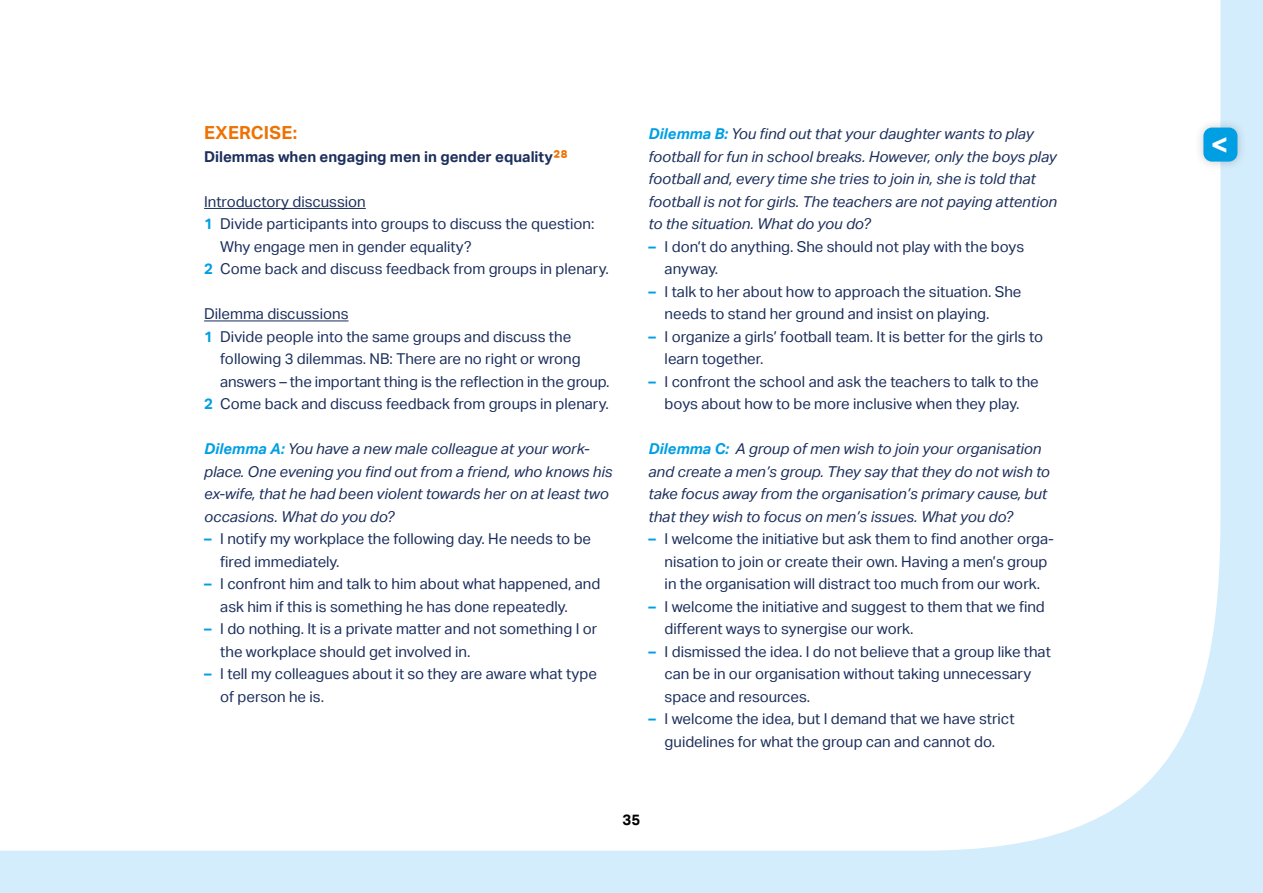
<style>
.page{position:relative;width:1263px;height:893px;background:#d4edfc}
.page>*{position:absolute;margin:0;border:0;box-sizing:border-box;transform-origin:0 0}
.t1{font:700 30px "Aktiv Grotesk";color:#fff}
.t2{font:700 18px "Aktiv Grotesk";letter-spacing:.015em;color:#ee7203}
.t3{font:15px/22.5px "Aktiv Grotesk";color:#1c2f5c}
.t4{font:italic 15px/22.5px "Aktiv Grotesk";color:#1c2f5c}
.t5{font:700 15px "Aktiv Grotesk";color:#1c2f5c}
.t6{font:700 15px "Aktiv Grotesk";color:#000}
.s1{font-size:18px;color:#ee7203}
.s2{font-weight:700;color:#009fe3}
</style>
<div class="page">
<div style="left:0;top:0;width:1220px;height:851px;background:#fff"></div>
<div style="left:1194px;top:118px;width:53px;height:53px;background:#000;opacity:.2"></div>
<div style="left:1203px;top:128px;width:34px;height:34px;background:#009fe3;border-radius:9px"></div>
<hr style="left:204px;top:208px;width:162px;height:1px;background:#1c2f5c">
<hr style="left:204px;top:320px;width:144px;height:1px;background:#1c2f5c">
<p class="t2" style="left:204px;top:123px;width:94px">EXERCISE:</p>
<p class="t5" style="left:204px;top:148px;width:365px">Dilemmas when engaging men in gender equality<span class="s1">28</span></p>
<p class="t3" style="left:204px;top:191px;width:163px">Introductory discussion</p>
<p class="t3" style="left:204px;top:213px;width:392px"><span class="s2">1</span> Divide participants into groups to discuss the question:</p>
<p class="t3" style="left:220px;top:236px;width:253px">Why engage men in gender equality?</p>
<p class="t3" style="left:204px;top:258px;width:406px"><span class="s2">2</span> Come back and discuss feedback from groups in plenary.</p>
<p class="t3" style="left:204px;top:303px;width:146px">Dilemma discussions</p>
<p class="t3" style="left:204px;top:326px;width:369px"><span class="s2">1</span> Divide people into the same groups and discuss the</p>
<p class="t3" style="left:220px;top:348px;width:362px">following 3 dilemmas. NB: There are no right or wrong</p>
<p class="t3" style="left:220px;top:371px;width:391px">answers – the important thing is the reflection in the group.</p>
<p class="t3" style="left:204px;top:393px;width:406px"><span class="s2">2</span> Come back and discuss feedback from groups in plenary.</p>
<p class="t4" style="left:204px;top:438px;width:410px"><span class="s2">Dilemma A:</span> You have a new male colleague at your work&shy;place. One evening you find out from a friend, who knows his ex-wife, that he had been violent towards her on at least two occasions. What do you do?</p>
<p class="t3" style="left:220px;top:528px;width:372px;text-indent:-16px"><span class="s2">–</span> I notify my workplace the following day. He needs to be fired immediately.</p>
<p class="t3" style="left:220px;top:573px;width:382px;text-indent:-16px"><span class="s2">–</span> I confront him and talk to him about what happened, and ask him if this is something he has done repeatedly.</p>
<p class="t3" style="left:220px;top:618px;width:378px;text-indent:-16px"><span class="s2">–</span> I do nothing. It is a private matter and not something I or the workplace should get involved in.</p>
<p class="t3" style="left:220px;top:663px;width:378px;text-indent:-16px"><span class="s2">–</span> I tell my colleagues about it so they are aware what type of person he is.</p>
<p class="t4" style="left:648px;top:123px;width:410px"><span class="s2">Dilemma B:</span> You find out that your daughter wants to play football for fun in school breaks. However, only the boys play football and, every time she tries to join in, she is told that football is not for girls. The teachers are not paying attention to the situation. What do you do?</p>
<p class="t3" style="left:665px;top:236px;width:361px;text-indent:-16px"><span class="s2">–</span> I don’t do anything. She should not play with the boys anyway.</p>
<p class="t3" style="left:665px;top:281px;width:358px;text-indent:-16px"><span class="s2">–</span> I talk to her about how to approach the situation. She needs to stand her ground and insist on playing.</p>
<p class="t3" style="left:665px;top:326px;width:380px;text-indent:-16px"><span class="s2">–</span> I organize a girls’ football team. It is better for the girls to learn together.</p>
<p class="t3" style="left:648px;top:371px;width:392px;text-align:center"><span class="s2">–</span> I confront the school and ask the teachers to talk to the boys about how to be more inclusive when they play.</p>
<p class="t4" style="left:648px;top:438px;width:403px"><span class="s2">Dilemma C:</span> A group of men wish to join your organisation and create a men’s group. They say that they do not wish to take focus away from the organisation’s primary cause, but that they wish to focus on men’s issues. What you do?</p>
<p class="t3" style="left:665px;top:528px;width:391px;text-indent:-16px"><span class="s2">–</span> I welcome the initiative but ask them to find another orga&shy;nisation to join or create their own. Having a men’s group in the organisation will distract too much from our work.</p>
<p class="t3" style="left:665px;top:596px;width:382px;text-indent:-16px"><span class="s2">–</span> I welcome the initiative and suggest to them that we find different ways to synergise our work.</p>
<p class="t3" style="left:665px;top:641px;width:388px;text-indent:-16px"><span class="s2">–</span> I dismissed the idea. I do not believe that a group like that can be in our organisation without taking unnecessary space and resources.</p>
<p class="t3" style="left:648px;top:708px;width:368px;text-align:center"><span class="s2">–</span> I welcome the idea, but I demand that we have strict guidelines for what the group can and cannot do.</p>
<p class="t6" style="left:623px;top:811px;width:19px">35</p>
<h1 class="t1" style="left:1210px;top:127px;width:19px">&lt;</h1>
</div>
